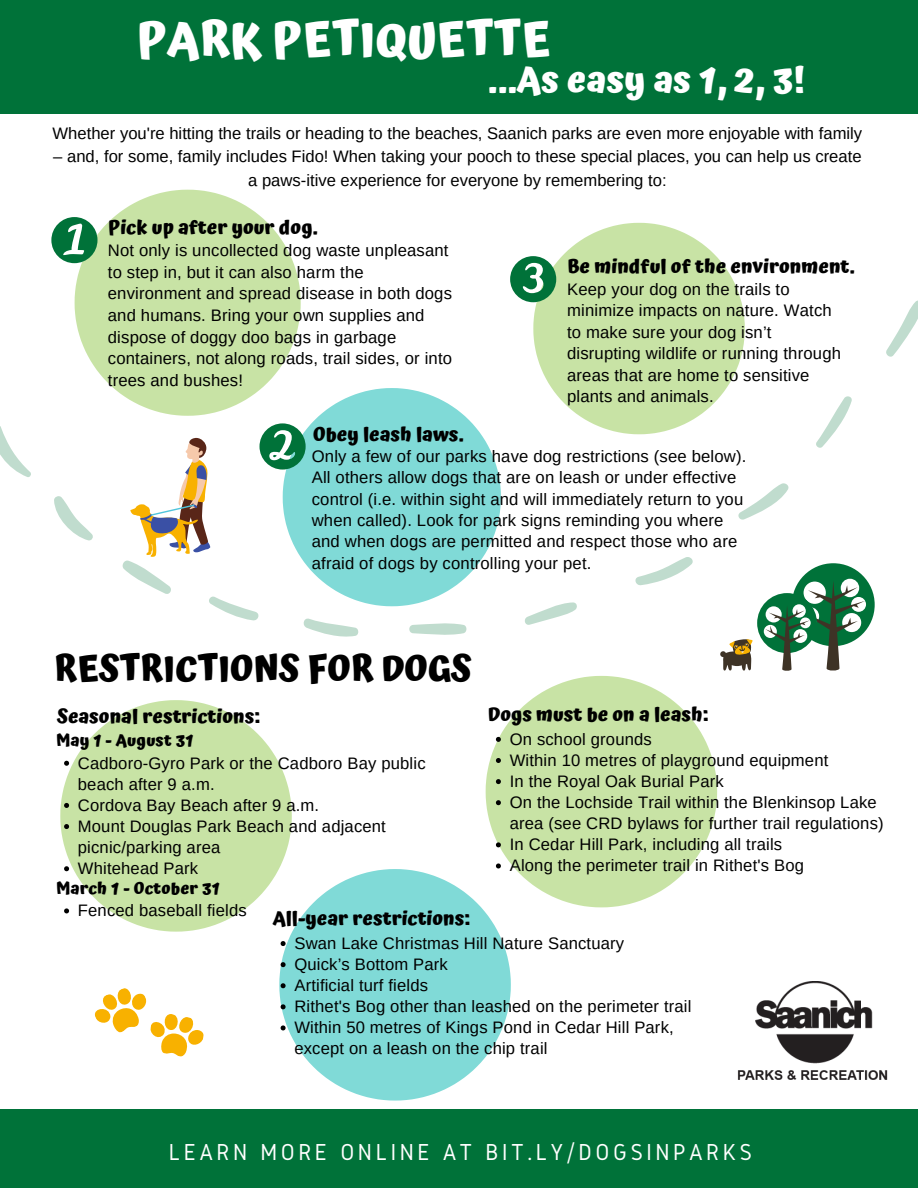
<style>
.page{position:relative;width:918px;height:1188px;background:#fff}
.page>*{position:absolute;margin:0;border:0;box-sizing:border-box;transform-origin:0 0}
.t1{font:700 48px "Atma";color:#fff}
.t2{font:700 36px "Atma";color:#000}
.t3{font:700 36px "Atma";color:#fff}
.t4{font:24px "Gidole";letter-spacing:.15em;color:#fff}
.t5{font:700 19.5px "Atma";color:#000}
.t6{font:700 19.35px "Atma";color:#000}
.t7{font:16.65px/21.1px "Arimo";letter-spacing:.01em;color:#000}
.t8{font:700 16.65px "Atma";letter-spacing:.01em;color:#000}
</style>
<div class="page">
<div style="left:0;top:0;width:918px;height:114px;background:#007239"></div>
<svg style="left:312px;top:388px;width:189px;height:218px;fill:#80dad7"></svg>
<svg style="left:75px;top:190px;width:226px;height:226px;fill:#c8e3a5"></svg>
<svg style="left:533px;top:223px;width:212px;height:211px;fill:#c8e3a5"></svg>
<div style="left:0;top:1110px;width:918px;height:78px;background:#007239"></div>
<svg style="left:51px;top:217px;width:47px;height:46px"></svg>
<svg style="left:510px;top:256px;width:46px;height:46px"></svg>
<svg style="left:94px;top:988px;width:110px;height:69px"></svg>
<img style="left:737px;top:982px;width:151px;height:98px">
<svg style="left:60px;top:700px;width:232px;height:232px;fill:#c8e3a5"></svg>
<svg style="left:64px;top:761px;width:5px;height:5px"></svg>
<svg style="left:64px;top:803px;width:5px;height:5px"></svg>
<svg style="left:64px;top:824px;width:5px;height:5px"></svg>
<svg style="left:64px;top:866px;width:5px;height:5px"></svg>
<svg style="left:64px;top:908px;width:5px;height:5px"></svg>
<svg style="left:279px;top:869px;width:232px;height:232px;fill:#80dad7"></svg>
<svg style="left:281px;top:941px;width:5px;height:5px"></svg>
<svg style="left:281px;top:962px;width:5px;height:5px"></svg>
<svg style="left:281px;top:983px;width:5px;height:5px"></svg>
<svg style="left:281px;top:1004px;width:5px;height:5px"></svg>
<svg style="left:281px;top:1025px;width:5px;height:5px"></svg>
<svg style="left:486px;top:676px;width:231px;height:231px;fill:#c8e3a5"></svg>
<svg style="left:496px;top:737px;width:5px;height:5px"></svg>
<svg style="left:496px;top:758px;width:5px;height:5px"></svg>
<svg style="left:496px;top:779px;width:5px;height:5px"></svg>
<svg style="left:496px;top:800px;width:5px;height:5px"></svg>
<svg style="left:496px;top:842px;width:5px;height:5px"></svg>
<svg style="left:496px;top:863px;width:5px;height:5px"></svg>
<svg style="left:720px;top:639px;width:33px;height:32px"></svg>
<div style="left:792px;top:563px;width:83px;height:83px;background:#007239;border-radius:50%"></div>
<div style="left:841px;top:579px;width:18px;height:18px;background:#fff;border-radius:50%"></div>
<div style="left:757px;top:593px;width:60px;height:60px;background:#007239;border-radius:50%"></div>
<svg style="left:765px;top:581px;width:100px;height:90px"></svg>
<svg style="left:54px;top:496px;width:39px;height:45px"></svg>
<svg style="left:0;top:426px;width:31px;height:51px"></svg>
<svg style="left:122px;top:423px;width:237px;height:214px"></svg>
<svg style="left:409px;top:623px;width:58px;height:12px"></svg>
<svg style="left:525px;top:602px;width:52px;height:23px"></svg>
<svg style="left:635px;top:557px;width:58px;height:29px"></svg>
<svg style="left:738px;top:483px;width:51px;height:37px"></svg>
<svg style="left:816px;top:396px;width:36px;height:52px"></svg>
<svg style="left:886px;top:300px;width:32px;height:57px"></svg>
<h1 class="t1" style="left:137px;top:11px;width:415px">PARK PETIQUETTE</h1>
<h2 class="t3" style="left:488px;top:59px;width:319px">...As easy as 1, 2, 3!</h2>
<p class="t7" style="left:53px;top:123px;width:811px">Whether you're hitting the trails or heading to the beaches, Saanich parks are even more enjoyable with family</p>
<p class="t7" style="left:53px;top:145px;width:810px;line-height:23.1px;text-align:center">– and, for some, family includes Fido! When taking your pooch to these special places, you can help us create a paws-itive experience for everyone by remembering to:</p>
<p class="t5" style="left:108px;top:216px;width:211px">Pick up after your dog.</p>
<p class="t7" style="left:108px;top:239px;width:346px;line-height:21.6px">Not only is uncollected dog waste unpleasant to step in, but it can also harm the environment and spread disease in both dogs and humans. Bring your own supplies and dispose of doggy doo bags in garbage containers, not along roads, trail sides, or into trees and bushes!</p>
<p class="t5" style="left:567px;top:255px;width:289px">Be mindful of the environment.</p>
<p class="t7" style="left:567px;top:279px;width:275px">Keep your dog on the trails to minimize impacts on nature. Watch to make sure your dog isn’t disrupting wildlife or running through areas that are home to sensitive plants and animals.</p>
<p class="t5" style="left:313px;top:422px;width:152px">Obey leash laws.</p>
<p class="t7" style="left:312px;top:446px;width:436px">Only a few of our parks have dog restrictions (see below).<br>All others allow dogs that are on leash or under effective control (i.e. within sight and will immediately return to you when called). Look for park signs reminding you where and when dogs are permitted and respect those who are afraid of dogs by controlling your pet.</p>
<h2 class="t2" style="left:54px;top:648px;width:418px">RESTRICTIONS FOR DOGS</h2>
<p class="t6" style="left:488px;top:703px;width:222px">Dogs must be on a leash:</p>
<p class="t7" style="left:510px;top:728px;width:375px">On school grounds<br>Within 10 metres of playground equipment<br>In the Royal Oak Burial Park<br>On the Lochside Trail within the Blenkinsop Lake area (see CRD bylaws for further trail regulations)<br>In Cedar Hill Park, including all trails<br>Along the perimeter trail in Rithet's Bog</p>
<p class="t6" style="left:57px;top:705px;width:204px">Seasonal restrictions:</p>
<p class="t8" style="left:56px;top:731px;width:139px">May 1 - August 31</p>
<p class="t7" style="left:78px;top:752px;width:349px">Cadboro-Gyro Park or the Cadboro Bay public beach after 9 a.m.<br>Cordova Bay Beach after 9 a.m.<br>Mount Douglas Park Beach and adjacent picnic/parking area<br>Whitehead Park</p>
<p class="t8" style="left:56px;top:879px;width:165px">March 1 - October 31</p>
<p class="t7" style="left:78px;top:900px;width:170px">Fenced baseball fields</p>
<p class="t6" style="left:273px;top:907px;width:199px">All-year restrictions:</p>
<p class="t7" style="left:294px;top:932px;width:399px">Swan Lake Christmas Hill Nature Sanctuary<br>Quick’s Bottom Park<br>Artificial turf fields<br>Rithet's Bog other than leashed on the perimeter trail Within 50 metres of Kings Pond in Cedar Hill Park, except on a leash on the chip trail</p>
<h3 class="t4" style="left:169px;top:1138px;width:585px">LEARN MORE ONLINE AT BIT.LY/DOGSINPARKS</h3>
</div>
